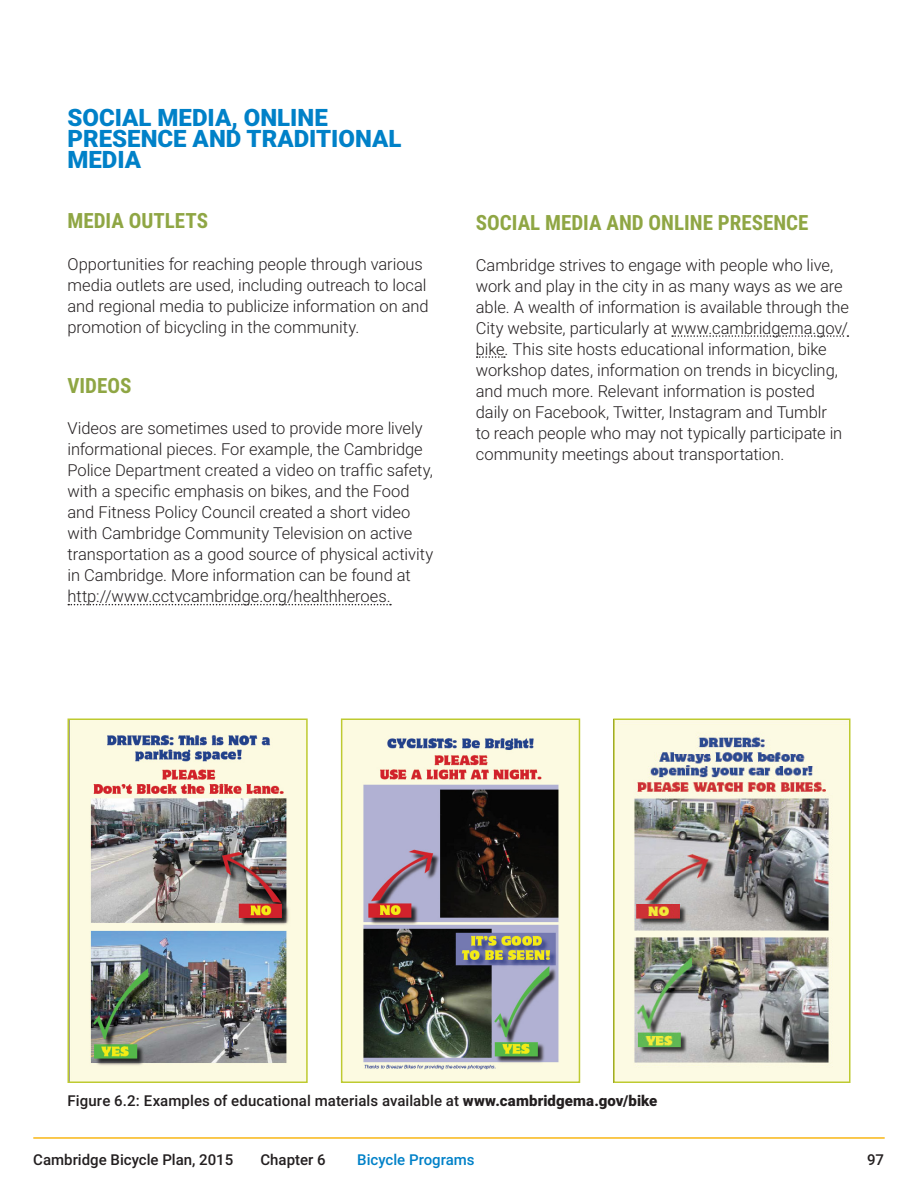
<style>
.page{position:relative;width:918px;height:1188px;background:#fff}
.page>*{position:absolute;margin:0;border:0;box-sizing:border-box;transform-origin:0 0}
.Body_Text{font:900 24px/21px "Roboto";color:#0081c8}
.Heading_3{font:700 21px "Roboto Condensed";color:#8fa644}
.Body_Text-2{font:300 16.5px/21px "Roboto";letter-spacing:-.005em;color:#231f20}
.t1{font:500 15px "Roboto";color:#231f20}
.t2{font:500 15px "Roboto";color:#0081c8}
.s1{font-weight:900}
</style>
<div class="page">
<hr style="left:33px;top:1137px;width:852px;height:2px;background:#f9b716">
<svg style="left:68px;top:604px;width:323px;height:1px"></svg>
<img style="left:344px;top:721px;width:233px;height:359px">
<div style="left:341px;top:718px;width:239px;height:365px;border:2px solid #beca30"></div>
<img style="left:616px;top:721px;width:231px;height:359px">
<div style="left:613px;top:718px;width:237px;height:365px;border:2px solid #beca30"></div>
<img style="left:71px;top:721px;width:234px;height:359px">
<div style="left:68px;top:718px;width:240px;height:365px;border:2px solid #beca30"></div>
<svg style="left:672px;top:335px;width:176px;height:2px"></svg>
<svg style="left:477px;top:356px;width:28px;height:2px"></svg>
<p class="Body_Text" style="left:68px;top:106px;width:336px">SOCIAL MEDIA, ONLINE<br>PRESENCE AND TRADITIONAL<br>MEDIA</p>
<p class="Heading_3" style="left:68px;top:206px;width:142px">MEDIA OUTLETS</p>
<p class="Body_Text-2" style="left:68px;top:253px;width:363px">Opportunities for reaching people through various media outlets are used, including outreach to local and regional media to publicize information on and promotion of bicycling in the community.</p>
<p class="Heading_3" style="left:68px;top:371px;width:66px">VIDEOS</p>
<p class="Body_Text-2" style="left:68px;top:417px;width:367px">Videos are sometimes used to provide more lively informational pieces. For example, the Cambridge Police Department created a video on traffic safety, with a specific emphasis on bikes, and the Food and Fitness Policy Council created a short video with Cambridge Community Television on active transportation as a good source of physical activity in Cambridge. More information can be found at http://www.cctvcambridge.org/healthheroes.</p>
<p class="Heading_3" style="left:476px;top:207px;width:334px">SOCIAL MEDIA AND ONLINE PRESENCE</p>
<p class="Body_Text-2" style="left:476px;top:254px;width:375px">Cambridge strives to engage with people who live, work and play in the city in as many ways as we are able. A wealth of information is available through the City website, particularly at www.cambridgema.gov/ bike. This site hosts educational information, bike workshop dates, information on trends in bicycling, and much more. Relevant information is posted daily on Facebook, Twitter, Instagram and Tumblr<br>to reach people who may not typically participate in community meetings about transportation.</p>
<p class="t1" style="left:68px;top:1090px;width:591px">Figure 6.2: Examples of educational materials available at <span class="s1">www.cambridgema.gov/bike</span></p>
<p class="t1" style="left:33px;top:1149px;width:202px">Cambridge Bicycle Plan, 2015</p>
<p class="t1" style="left:261px;top:1149px;width:67px">Chapter 6</p>
<p class="t2" style="left:357px;top:1149px;width:119px">Bicycle Programs</p>
<p class="t1" style="left:867px;top:1149px;width:19px">97</p>
</div>
